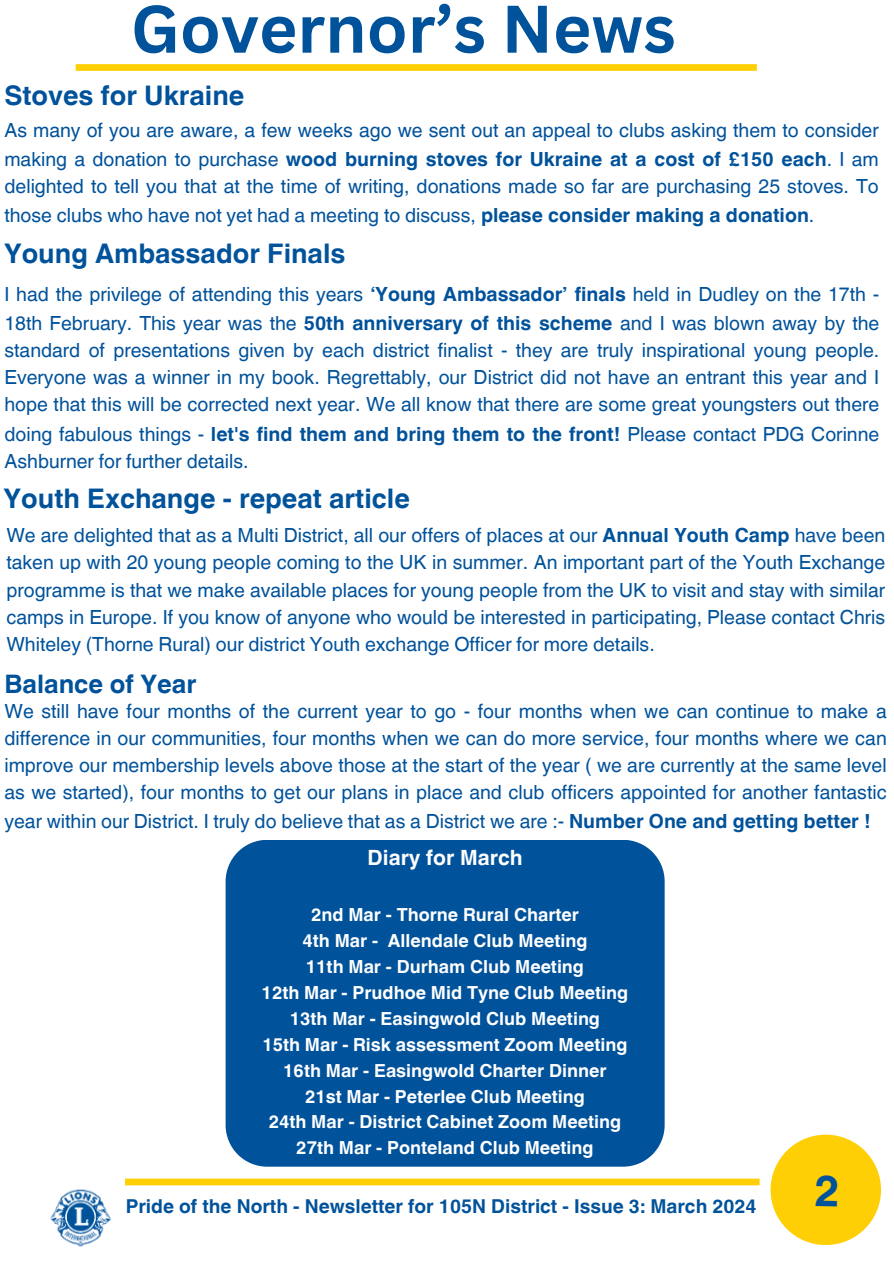
<style>
.page{position:relative;width:894px;height:1264px;background:#fff}
.page>*{position:absolute;margin:0;border:0;box-sizing:border-box;transform-origin:0 0}
.t1{font:700 65.7px "Canva Sans";color:#00529b}
.t2{font:700 27px "Helvetica World";color:#00529b}
.t3{font:700 25.5px "Helvetica World";color:#00529b}
.t4{font:700 21px "Helvetica World";color:#fff}
.t5{font:19.5px/27px "Helvetica World";color:#00529b}
.t6{font:700 19.2px "Helvetica World";color:#00529b}
.t7{font:700 18px "Helvetica World";color:#fff}
.s1{font-weight:700}
</style>
<div class="page">
<div style="left:76px;top:64px;width:680px;height:7px;background:#ffcf06"></div>
<div style="left:35px;top:1178px;width:724px;height:7px;background:#ffcf06"></div>
<img style="left:35px;top:1178px;width:89px;height:69px">
<div style="left:770px;top:1134px;width:110px;height:110px;background:#ffcf06;border-radius:50%"></div>
<div style="left:225px;top:840px;width:439px;height:326px;background:#00529b"></div>
<h1 class="t1" style="left:131px;top:-18px;width:546px">Governor’s News</h1>
<h2 class="t2" style="left:4px;top:73px;width:241px">Stoves for Ukraine</h2>
<h4 class="t5" style="left:4px;top:115px;width:875px;line-height:29.2px">As many of you are aware, a few weeks ago we sent out an appeal to clubs asking them to consider making a donation to purchase <span class="s1">wood burning stoves for Ukraine at a cost of £150 each</span>. I am</h4>
<h4 class="t5" style="left:4px;top:172px;width:875px;line-height:29.2px">delighted to tell you that at the time of writing, donations made so far are purchasing 25 stoves. To those clubs who have not yet had a meeting to discuss, <span class="s1">please consider making a donation</span>.</h4>
<h4 class="t2" style="left:4px;top:232px;width:342px">Young Ambassador Finals</h4>
<h3 class="t5" style="left:4px;top:280px;width:876px;line-height:29.2px">I had the privilege of attending this years <span class="s1">‘Young Ambassador’ finals</span> held in Dudley on the 17th -<br>18th February. This year was the <span class="s1">50th anniversary of this scheme</span> and I was blown away by the</h3>
<h3 class="t5" style="left:4px;top:337px;width:876px;text-align:justify">standard of presentations given by each district finalist - they are truly inspirational young people.<br>Everyone was a winner in my book. Regrettably, our District did not have an entrant this year and I hope that this will be corrected next year. We all know that there are some great youngsters out there</h3>
<h3 class="t5" style="left:4px;top:420px;width:876px">doing fabulous things - <span class="s1">let's find them and bring them to the front!</span> Please contact PDG Corinne<br>Ashburner for further details.</h3>
<h2 class="t2" style="left:4px;top:476px;width:407px">Youth Exchange - repeat article</h2>
<h4 class="t5" style="left:6px;top:522px;width:880px;text-align:justify">We are delighted that as a Multi District, all our offers of places at our <span class="s1">Annual Youth Camp</span> have been taken up with 20 young people coming to the UK in summer. An important part of the Youth Exchange programme is that we make available places for young people from the UK to visit and stay with similar camps in Europe. If you know of anyone who would be interested in participating, Please contact Chris Whiteley (Thorne Rural) our district Youth exchange Officer for more details.</h4>
<p class="t3" style="left:4px;top:662px;width:193px">Balance of Year</p>
<h3 class="t5" style="left:4px;top:697px;width:883px;text-align:justify">We still have four months of the current year to go - four months when we can continue to make a difference in our communities, four months when we can do more service, four months where we can improve our membership levels above those at the start of the year ( we are currently at the same level as we started), four months to get our plans in place and club officers appointed for another fantastic</h3>
<h3 class="t5" style="left:4px;top:807px;width:867px">year within our District. I truly do believe that as a District we are :- <span class="s1">Number One and getting better !</span></h3>
<p class="t4" style="left:367px;top:840px;width:156px">Diary for March</p>
<p class="t7" style="left:311px;top:900px;width:269px">2nd Mar - Thorne Rural Charter</p>
<p class="t7" style="left:302px;top:926px;width:286px">4th Mar - Allendale Club Meeting</p>
<p class="t7" style="left:306px;top:952px;width:279px">11th Mar - Durham Club Meeting</p>
<p class="t7" style="left:261px;top:977px;width:368px">12th Mar - Prudhoe Mid Tyne Club Meeting</p>
<p class="t7" style="left:290px;top:1003px;width:311px">13th Mar - Easingwold Club Meeting</p>
<p class="t7" style="left:262px;top:1029px;width:366px">15th Mar - Risk assessment Zoom Meeting</p>
<p class="t7" style="left:283px;top:1055px;width:325px">16th Mar - Easingwold Charter Dinner</p>
<p class="t7" style="left:305px;top:1081px;width:281px">21st Mar - Peterlee Club Meeting</p>
<p class="t7" style="left:268px;top:1107px;width:354px">24th Mar - District Cabinet Zoom Meeting</p>
<p class="t7" style="left:296px;top:1133px;width:299px">27th Mar - Ponteland Club Meeting</p>
<h2 class="t6" style="left:126px;top:1190px;width:632px">Pride of the North - Newsletter for 105N District - Issue 3: March 2024</h2>
</div>
